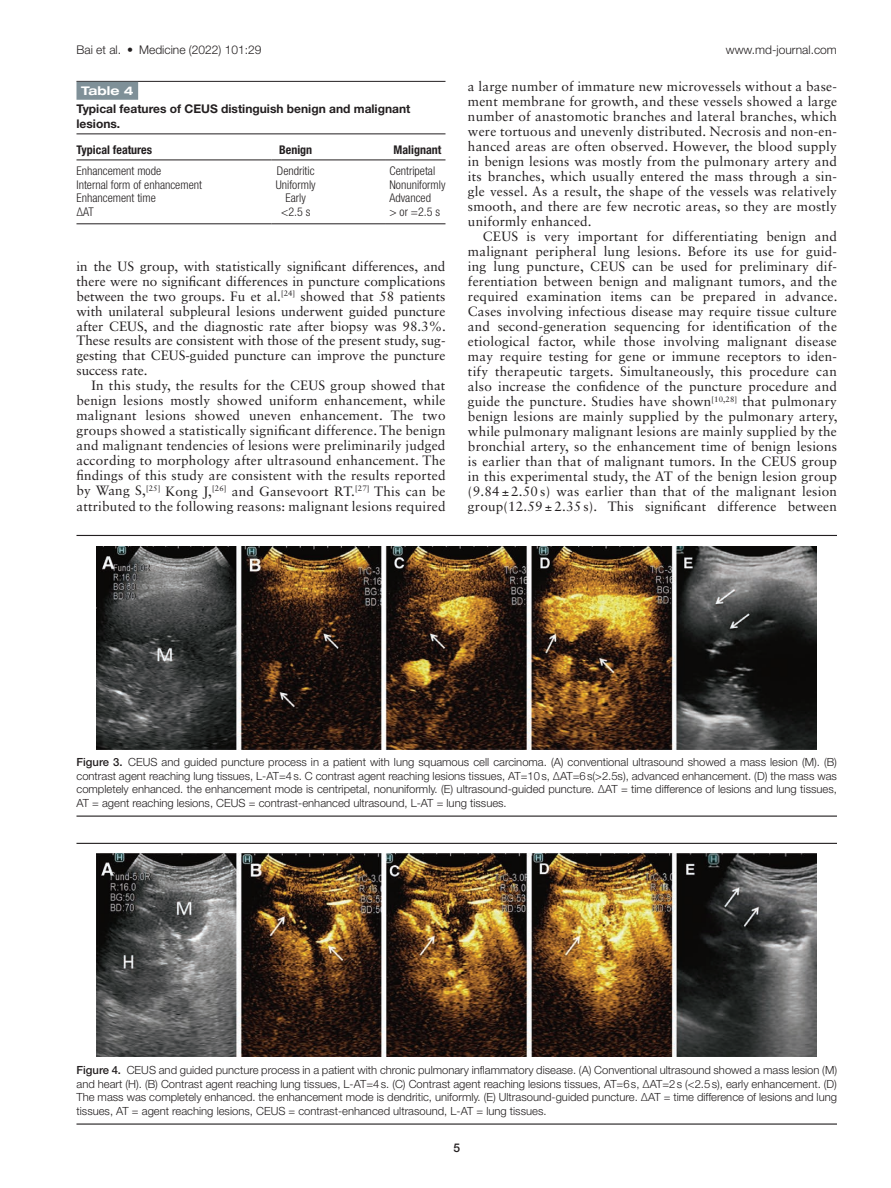
<style>
.page{position:relative;width:891px;height:1188px;background:#fff}
.page>*{position:absolute;margin:0;border:0;box-sizing:border-box;transform-origin:0 0}
.t1{font:13.5px/15px "Sabon LT Std";letter-spacing:.015em;color:#231f20;text-align:justify}
.t2{font:300 condensed 12px "Helvetica Neue LT Std";color:#231f20}
.t3{font:700 12px/15px "Helvetica Neue LT Std";color:#231f20}
.t4{font:300 12px "Helvetica Neue LT Std";color:#231f20}
.t5{font:700 condensed 12px "Helvetica Neue LT Std";color:#231f20}
.t6{font:700 expanded 12px "Helvetica Neue LT Std";color:#fff}
.t7{font:500 12px "Helvetica Neue LT Std";color:#231f20}
.t8{font:300 11.25px/13.5px "Helvetica Neue LT Std";color:#231f20;text-align:justify}
.s1{font-weight:500}
</style>
<div class="page">
<hr style="left:76px;top:81px;width:370px;height:1px;background:#231f20">
<div style="left:76px;top:82px;width:62px;height:18px;background:#7f9098"></div>
<hr style="left:76px;top:134px;width:370px;height:1px;background:#231f20">
<hr style="left:76px;top:160px;width:195px;height:1px;background:#231f20">
<hr style="left:271px;top:160px;width:114px;height:1px;background:#231f20">
<hr style="left:385px;top:160px;width:60px;height:1px;background:#231f20">
<hr style="left:76px;top:223px;width:195px;height:1px;background:#231f20">
<hr style="left:271px;top:223px;width:114px;height:1px;background:#231f20">
<hr style="left:385px;top:223px;width:60px;height:1px;background:#231f20">
<img style="left:97px;top:546px;width:720px;height:203px">
<hr style="left:76px;top:535px;width:761px;height:1px;background:#231f20">
<hr style="left:76px;top:816px;width:761px;height:1px;background:#231f20">
<img style="left:97px;top:854px;width:720px;height:203px">
<hr style="left:76px;top:843px;width:761px;height:1px;background:#231f20">
<hr style="left:76px;top:1124px;width:761px;height:1px;background:#231f20">
<p class="t4" style="left:76px;top:42px;width:186px">Bai et al. • Medicine (2022) 101:29</p>
<p class="t4" style="left:726px;top:42px;width:113px">www.md-journal.com</p>
<p class="t6" style="left:81px;top:83px;width:54px">Table 4</p>
<p class="t3" style="left:76px;top:101px;width:335px">Typical features of CEUS distinguish benign and malignant lesions.</p>
<p class="t5" style="left:76px;top:142px;width:77px">Typical features</p>
<p class="t5" style="left:279px;top:142px;width:35px">Benign</p>
<p class="t5" style="left:394px;top:142px;width:49px">Malignant</p>
<p class="t2" style="left:76px;top:164px;width:86px">Enhancement mode</p>
<p class="t2" style="left:277px;top:164px;width:39px">Dendritic</p>
<p class="t2" style="left:390px;top:164px;width:47px">Centripetal</p>
<p class="t2" style="left:76px;top:178px;width:127px">Internal form of enhancement</p>
<p class="t2" style="left:276px;top:178px;width:41px">Uniformly</p>
<p class="t2" style="left:390px;top:178px;width:57px">Nonuniformly</p>
<p class="t2" style="left:76px;top:191px;width:81px">Enhancement time</p>
<p class="t2" style="left:286px;top:191px;width:22px">Early</p>
<p class="t2" style="left:390px;top:191px;width:43px">Advanced</p>
<p class="t2" style="left:76px;top:205px;width:19px">∆AT</p>
<p class="t2" style="left:281px;top:205px;width:31px">&lt;2.5 s</p>
<p class="t2" style="left:390px;top:205px;width:52px">&gt; or =2.5 s</p>
<p class="t1" style="left:76px;top:258px;width:371px">in the US group, with statistically significant differences, and there were no significant differences in puncture complications between the two groups. Fu et al.<sup>[24]</sup> showed that 58 patients with unilateral subpleural lesions underwent guided puncture after CEUS, and the diagnostic rate after biopsy was 98.3%.<br>These results are consistent with those of the present study, sug&shy;gesting that CEUS-guided puncture can improve the puncture success rate.</p>
<p class="t1" style="left:76px;top:378px;width:371px;text-indent:15px">In this study, the results for the CEUS group showed that benign lesions mostly showed uniform enhancement, while malignant lesions showed uneven enhancement. The two groups showed a statistically significant difference. The benign and malignant tendencies of lesions were preliminarily judged according to morphology after ultrasound enhancement. The findings of this study are consistent with the results reported by Wang S,<sup>[25]</sup> Kong J,<sup>[26]</sup> and Gansevoort RT.<sup>[27]</sup> This can be attributed to the following reasons: malignant lesions required</p>
<p class="t1" style="left:468px;top:79px;width:371px">a large number of immature new microvessels without a base&shy;ment membrane for growth, and these vessels showed a large number of anastomotic branches and lateral branches, which were tortuous and unevenly distributed. Necrosis and non-en&shy;hanced areas are often observed. However, the blood supply in benign lesions was mostly from the pulmonary artery and its branches, which usually entered the mass through a sin&shy;gle vessel. As a result, the shape of the vessels was relatively smooth, and there are few necrotic areas, so they are mostly uniformly enhanced.</p>
<p class="t1" style="left:468px;top:229px;width:371px;text-indent:15px">CEUS is very important for differentiating benign and malignant peripheral lung lesions. Before its use for guid&shy;ing lung puncture, CEUS can be used for preliminary dif&shy;ferentiation between benign and malignant tumors, and the required examination items can be prepared in advance.<br>Cases involving infectious disease may require tissue culture and second-generation sequencing for identification of the etiological factor, while those involving malignant disease may require testing for gene or immune receptors to iden&shy;tify therapeutic targets. Simultaneously, this procedure can also increase the confidence of the puncture procedure and guide the puncture. Studies have shown<sup>[10,28]</sup> that pulmonary benign lesions are mainly supplied by the pulmonary artery, while pulmonary malignant lesions are mainly supplied by the bronchial artery, so the enhancement time of benign lesions is earlier than that of malignant tumors. In the CEUS group in this experimental study, the AT of the benign lesion group (9.84 ± 2.50 s) was earlier than that of the malignant lesion group(12.59 ± 2.35 s). This significant difference between</p>
<p class="t8" style="left:76px;top:755px;width:762px"><span class="s1">Figure 3.</span> CEUS and guided puncture process in a patient with lung squamous cell carcinoma. (A) conventional ultrasound showed a mass lesion (M). (B) contrast agent reaching lung tissues, L-AT=4s. C contrast agent reaching lesions tissues, AT=10s, ∆AT=6s(&gt;2.5s), advanced enhancement. (D) the mass was completely enhanced. the enhancement mode is centripetal, nonuniformly. (E) ultrasound-guided puncture. ΔAT = time difference of lesions and lung tissues, AT = agent reaching lesions, CEUS = contrast-enhanced ultrasound, L-AT = lung tissues.</p>
<p class="t8" style="left:76px;top:1063px;width:762px"><span class="s1">Figure 4.</span> CEUS and guided puncture process in a patient with chronic pulmonary inflammatory disease. (A) Conventional ultrasound showed a mass lesion (M) and heart (H). (B) Contrast agent reaching lung tissues, L-AT=4s. (C) Contrast agent reaching lesions tissues, AT=6s, ∆AT=2s (&lt;2.5s), early enhancement. (D)<br>The mass was completely enhanced. the enhancement mode is dendritic, uniformly. (E) Ultrasound-guided puncture. ΔAT = time difference of lesions and lung tissues, AT = agent reaching lesions, CEUS = contrast-enhanced ultrasound, L-AT = lung tissues.</p>
<p class="t7" style="left:453px;top:1140px;width:8px">5</p>
</div>
